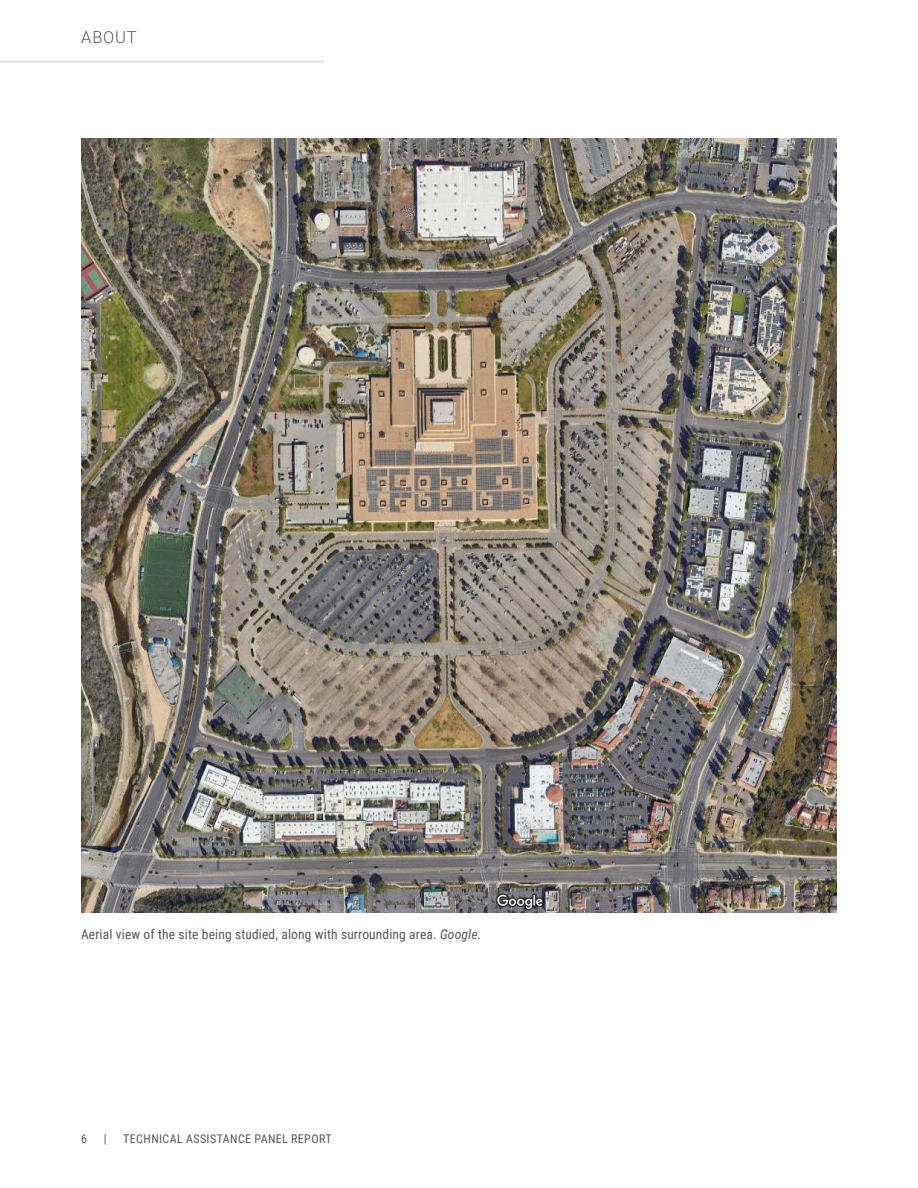
<style>
.page{position:relative;width:918px;height:1188px;background:#fff}
.page>*{position:absolute;margin:0;border:0;box-sizing:border-box;transform-origin:0 0}
.t1{font:300 16.5px "Roboto";letter-spacing:.045em;color:#545758}
.t2{font:13.5px "Roboto Condensed";letter-spacing:.01em;color:#545758}
.t3{font:12px "Roboto Condensed";letter-spacing:.035em;color:#545758}
.s1{font-style:italic}
</style>
<div class="page">
<hr style="left:0;top:61px;width:324px;height:1px;background:#dddcdd">
<img style="left:81px;top:138px;width:756px;height:775px">
<p class="t1" style="left:81px;top:26px;width:57px">ABOUT</p>
<p class="t2" style="left:81px;top:925px;width:402px">Aerial view of the site being studied, along with surrounding area. <span class="s1">Google.</span></p>
<p class="t3" style="left:81px;top:1130px;width:7px">6</p>
<p class="t3" style="left:104px;top:1130px;width:4px">|</p>
<p class="t3" style="left:123px;top:1130px;width:210px">TECHNICAL ASSISTANCE PANEL REPORT</p>
</div>
